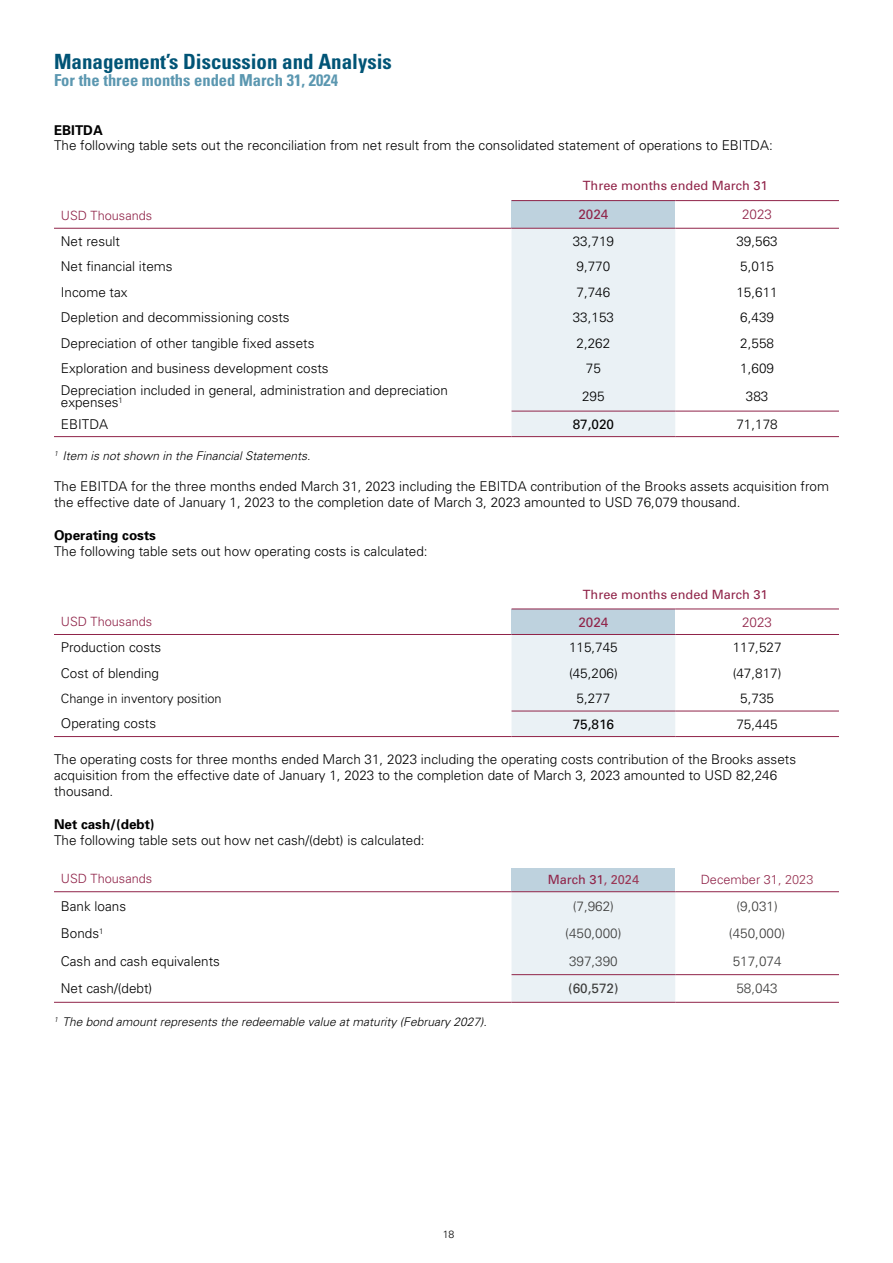
<style>
.page{position:relative;width:893px;height:1263px;background:#fff}
.page>*{position:absolute;margin:0;border:0;box-sizing:border-box;transform-origin:0 0}
.t1{font:700 condensed 21px "Univers";color:#005476}
.t2{font:700 condensed 16.5px "Univers";color:#5b97b0}
.t3{font:300 13.5px/16.2px "Univers";color:#000}
.t4{font:300 13.5px "Univers";color:#3c3c3b}
.t5{font:700 13.5px "Univers";color:#000}
.t6{font:13.5px "Univers";color:#000}
.t7{font:13.5px "Univers";color:#902449}
.t8{font:300 13.5px "Univers";color:#902449}
.t9{font:13.5px "Univers";color:#3c3c3b}
.t10{font:12.75px "Univers";color:#902449}
.t11{font:300 12.75px "Univers";color:#902449}
.t12{font:300 12.75px "Univers";color:#000}
.t13{font:italic 300 12px "Univers";color:#000}
.t14{font:300 10.5px "Univers";color:#000}
.s1{color:#9a3755}
</style>
<div class="page">
<div style="left:512px;top:201px;width:163px;height:27px;background:#bed2de"></div>
<div style="left:512px;top:229px;width:163px;height:207px;background:#eaf1f5"></div>
<hr style="left:54px;top:436px;width:458px;height:1px;background:#902449">
<hr style="left:675px;top:436px;width:164px;height:1px;background:#902449">
<hr style="left:512px;top:411px;width:163px;height:1px;background:#902449">
<hr style="left:675px;top:411px;width:164px;height:1px;background:#902449">
<hr style="left:512px;top:436px;width:163px;height:1px;background:#902449">
<hr style="left:512px;top:228px;width:163px;height:1px;background:#902449">
<hr style="left:675px;top:228px;width:164px;height:1px;background:#902449">
<hr style="left:54px;top:228px;width:458px;height:1px;background:#902449">
<hr style="left:512px;top:200px;width:163px;height:1px;background:#902449">
<hr style="left:675px;top:200px;width:164px;height:1px;background:#902449">
<div style="left:512px;top:609px;width:163px;height:25px;background:#bed2de"></div>
<div style="left:512px;top:635px;width:163px;height:101px;background:#eaf1f5"></div>
<hr style="left:512px;top:634px;width:163px;height:1px;background:#902449">
<hr style="left:675px;top:634px;width:164px;height:1px;background:#902449">
<hr style="left:54px;top:634px;width:458px;height:1px;background:#902449">
<hr style="left:512px;top:711px;width:163px;height:1px;background:#902449">
<hr style="left:675px;top:711px;width:164px;height:1px;background:#902449">
<hr style="left:512px;top:736px;width:163px;height:1px;background:#902449">
<hr style="left:675px;top:736px;width:164px;height:1px;background:#902449">
<hr style="left:54px;top:736px;width:458px;height:1px;background:#902449">
<hr style="left:512px;top:609px;width:163px;height:1px;background:#902449">
<hr style="left:675px;top:609px;width:164px;height:1px;background:#902449">
<div style="left:512px;top:868px;width:163px;height:24px;background:#bed2de"></div>
<div style="left:512px;top:892px;width:163px;height:110px;background:#eaf1f5"></div>
<hr style="left:54px;top:891px;width:458px;height:1px;background:#902449">
<hr style="left:512px;top:891px;width:163px;height:1px;background:#902449">
<hr style="left:675px;top:891px;width:164px;height:1px;background:#902449">
<hr style="left:512px;top:974px;width:163px;height:1px;background:#902449">
<hr style="left:675px;top:974px;width:164px;height:1px;background:#902449">
<hr style="left:54px;top:1002px;width:458px;height:1px;background:#902449">
<hr style="left:512px;top:1002px;width:163px;height:1px;background:#902449">
<hr style="left:675px;top:1002px;width:164px;height:1px;background:#902449">
<h1 class="t1" style="left:54px;top:49px;width:339px">Management’s Discussion and Analysis</h1>
<p class="t2" style="left:54px;top:70px;width:286px">For the three months ended March 31, 2024</p>
<p class="t5" style="left:54px;top:122px;width:50px">EBITDA</p>
<p class="t3" style="left:54px;top:137px;width:720px">The following table sets out the reconciliation from net result from the consolidated statement of operations to EBITDA:</p>
<p class="t11" style="left:61px;top:208px;width:93px">USD Thousands</p>
<p class="t10" style="left:583px;top:178px;width:186px">Three months ended March 31</p>
<p class="t7" style="left:578px;top:207px;width:32px">2024</p>
<p class="t8" style="left:742px;top:206px;width:32px">2023</p>
<p class="t3" style="left:61px;top:233px;width:61px">Net result</p>
<p class="t3" style="left:573px;top:233px;width:43px">33,719</p>
<p class="t3" style="left:736px;top:233px;width:43px">39,563</p>
<p class="t3" style="left:61px;top:258px;width:113px">Net financial items</p>
<p class="t3" style="left:576px;top:258px;width:35px">9,770</p>
<p class="t3" style="left:740px;top:258px;width:35px">5,015</p>
<p class="t3" style="left:61px;top:284px;width:68px">Income tax</p>
<p class="t3" style="left:576px;top:284px;width:35px">7,746</p>
<p class="t3" style="left:736px;top:284px;width:43px">15,611</p>
<p class="t3" style="left:61px;top:310px;width:230px">Depletion and decommissioning costs</p>
<p class="t3" style="left:573px;top:310px;width:43px">33,153</p>
<p class="t3" style="left:740px;top:310px;width:35px">6,439</p>
<p class="t3" style="left:61px;top:335px;width:255px">Depreciation of other tangible fixed assets</p>
<p class="t3" style="left:576px;top:335px;width:35px">2,262</p>
<p class="t3" style="left:740px;top:335px;width:35px">2,558</p>
<p class="t3" style="left:61px;top:361px;width:269px">Exploration and business development costs</p>
<p class="t3" style="left:586px;top:361px;width:17px">75</p>
<p class="t3" style="left:740px;top:361px;width:35px">1,609</p>
<p class="t3" style="left:61px;top:384px;width:389px;line-height:12.3px">Depreciation included in general, administration and depreciation expenses<sup>1</sup></p>
<p class="t3" style="left:582px;top:388px;width:24px">295</p>
<p class="t3" style="left:746px;top:388px;width:24px">383</p>
<p class="t3" style="left:61px;top:416px;width:49px">EBITDA</p>
<p class="t6" style="left:573px;top:416px;width:43px">87,020</p>
<p class="t3" style="left:736px;top:416px;width:43px">71,178</p>
<p class="t13" style="left:54px;top:449px;width:258px"><sup>1</sup> Item is not shown in the Financial Statements.</p>
<p class="t3" style="left:54px;top:478px;width:777px">The EBITDA for the three months ended March 31, 2023 including the EBITDA contribution of the Brooks assets acquisition from the effective date of January 1, 2023 to the completion date of March 3, 2023 amounted to USD 76,079 thousand.</p>
<p class="t5" style="left:54px;top:527px;width:104px">Operating costs</p>
<p class="t3" style="left:54px;top:543px;width:375px">The following table sets out how operating costs is calculated:</p>
<p class="t11" style="left:61px;top:614px;width:93px">USD Thousands</p>
<p class="t10" style="left:583px;top:586px;width:186px">Three months ended March 31</p>
<p class="t7" style="left:578px;top:614px;width:32px">2024</p>
<p class="t8" style="left:742px;top:614px;width:32px">2023</p>
<p class="t3" style="left:61px;top:639px;width:102px">Production costs</p>
<p class="t3" style="left:569px;top:639px;width:50px">115,745</p>
<p class="t3" style="left:733px;top:639px;width:50px">117,527</p>
<p class="t3" style="left:61px;top:665px;width:100px">Cost of blending</p>
<p class="t3" style="left:569px;top:665px;width:50px">(45,206)</p>
<p class="t3" style="left:733px;top:665px;width:50px">(47,817)</p>
<p class="t12" style="left:61px;top:691px;width:162px">Change in inventory position</p>
<p class="t3" style="left:576px;top:690px;width:35px">5,277</p>
<p class="t3" style="left:740px;top:690px;width:35px">5,735</p>
<p class="t3" style="left:61px;top:716px;width:97px">Operating costs</p>
<p class="t6" style="left:573px;top:716px;width:43px">75,816</p>
<p class="t3" style="left:736px;top:716px;width:43px">75,445</p>
<p class="t3" style="left:54px;top:751px;width:744px">The operating costs for three months ended March 31, 2023 including the operating costs contribution of the Brooks assets acquisition from the effective date of January 1, 2023 to the completion date of March 3, 2023 amounted to USD 82,246 thousand.</p>
<p class="t5" style="left:54px;top:816px;width:102px">Net cash/(debt)</p>
<p class="t3" style="left:54px;top:832px;width:372px">The following table sets out how net cash/(debt) is calculated:</p>
<p class="t11" style="left:61px;top:871px;width:93px">USD Thousands</p>
<p class="t10" style="left:548px;top:872px;width:93px">March 31<span class="s1">, 2024</span></p>
<p class="t11" style="left:701px;top:872px;width:114px">December 31<span class="s1">, 2023</span></p>
<p class="t3" style="left:61px;top:898px;width:67px">Bank loans</p>
<p class="t4" style="left:573px;top:898px;width:43px">(7,962)</p>
<p class="t4" style="left:736px;top:898px;width:43px">(9,031)</p>
<p class="t3" style="left:61px;top:925px;width:44px">Bonds<sup>1</sup></p>
<p class="t4" style="left:565px;top:925px;width:58px">(450,000)</p>
<p class="t4" style="left:729px;top:925px;width:58px">(450,000)</p>
<p class="t3" style="left:61px;top:953px;width:161px">Cash and cash equivalents</p>
<p class="t4" style="left:569px;top:952px;width:50px">397,390</p>
<p class="t4" style="left:733px;top:952px;width:50px">517,074</p>
<p class="t3" style="left:61px;top:980px;width:93px">Net cash/(debt)</p>
<p class="t9" style="left:568px;top:981px;width:52px">(60,572)</p>
<p class="t4" style="left:736px;top:980px;width:43px">58,043</p>
<p class="t13" style="left:54px;top:1014px;width:434px"><sup>1</sup> The bond amount represents the redeemable value at maturity (February 2027).</p>
<p class="t14" style="left:443px;top:1228px;width:13px">18</p>
</div>
